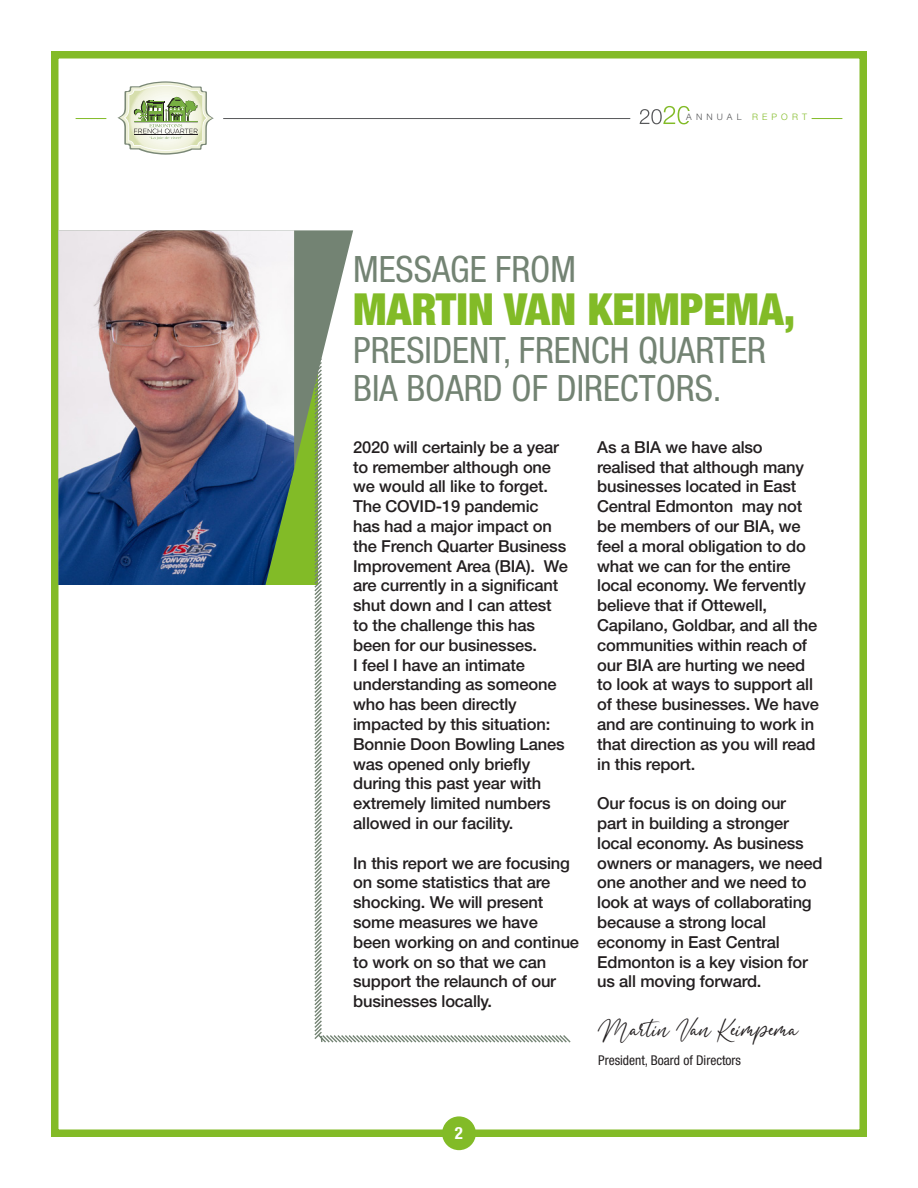
<style>
.page{position:relative;width:918px;height:1188px;background:#fff}
.page>*{position:absolute;margin:0;border:0;box-sizing:border-box;transform-origin:0 0}
.t1{font:900 condensed 44.25px "Helvetica Neue LT Std";color:#82bb27}
.t2{font:condensed 36.3px/38px "Helvetica Neue LT Std";color:#738373}
.t3{font:30px "Signatria";color:#231f20}
.t4{font:700 condensed 16.8px "Helvetica Neue LT Std";color:#fff}
.t5{font:500 16.5px/19.8px "Helvetica Neue LT Std";letter-spacing:-.01em;color:#231f20}
.t6{font:condensed 13.5px "Helvetica Neue LT Std";color:#231f20}
.t7{font:300 8.85px "Helvetica Neue LT Std";letter-spacing:.46em;color:#57585a}
.s1{color:#82bb27}
</style>
<div class="page">
<hr style="left:223px;top:118px;width:407px;height:1px;background:#57585a">
<hr style="left:812px;top:118px;width:30px;height:1px;background:#82bb27">
<hr style="left:76px;top:118px;width:30px;height:1px;background:#82bb27">
<svg style="left:117px;top:81px;width:97px;height:74px"></svg>
<svg style="left:640px;top:106px;width:50px;height:18px"></svg>
<div style="left:51px;top:51px;width:816px;height:1086px;border:8px solid #83bb27"></div>
<div style="left:442px;top:1116px;width:34px;height:34px;background:#82bb27;border-radius:50%"></div>
<svg style="left:294px;top:230px;width:59px;height:355px;fill:#738373"></svg>
<img style="left:58px;top:230px;width:236px;height:355px">
<svg style="left:313px;top:357px;width:258px;height:686px"></svg>
<p class="t7" style="left:686px;top:111px;width:122px">ANNUAL <span class="s1">REPORT</span></p>
<p class="t2" style="left:353px;top:250px;width:224px">MESSAGE FROM</p>
<p class="t1" style="left:353px;top:282px;width:444px">MARTIN VAN KEIMPEMA,</p>
<p class="t2" style="left:353px;top:331px;width:415px">PRESIDENT, FRENCH QUARTER<br>BIA BOARD OF DIRECTORS.</p>
<p class="t5" style="left:353px;top:437px;width:216px">2020 will certainly be a year to remember although one we would all like to forget.<br>The COVID-19 pandemic has had a major impact on the French Quarter Business<br>Improvement Area (BIA). We are currently in a significant shut down and I can attest to the challenge this has been for our businesses.<br>I feel I have an intimate understanding as someone who has been directly impacted by this situation:<br>Bonnie Doon Bowling Lanes was opened only briefly during this past year with extremely limited numbers allowed in our facility.</p>
<p class="t5" style="left:353px;top:853px;width:227px">In this report we are focusing on some statistics that are shocking. We will present some measures we have been working on and continue to work on so that we can support the relaunch of our businesses locally.</p>
<p class="t5" style="left:597px;top:437px;width:223px">As a BIA we have also realised that although many businesses located in East<br>Central Edmonton may not be members of our BIA, we feel a moral obligation to do what we can for the entire local economy. We fervently believe that if Ottewell,<br>Capilano, Goldbar, and all the communities within reach of our BIA are hurting we need to look at ways to support all of these businesses. We have and are continuing to work in that direction as you will read in this report.</p>
<p class="t5" style="left:597px;top:793px;width:227px">Our focus is on doing our<br>part in building a stronger local economy. As business owners or managers, we need one another and we need to look at ways of collaborating because a strong local economy in East Central<br>Edmonton is a key vision for us all moving forward.</p>
<p class="t3" style="left:598px;top:1017px;width:201px">Martin Van Keimpema</p>
<p class="t6" style="left:598px;top:1052px;width:144px">President, Board of Directors</p>
<p class="t4" style="left:455px;top:1123px;width:10px">2</p>
</div>
